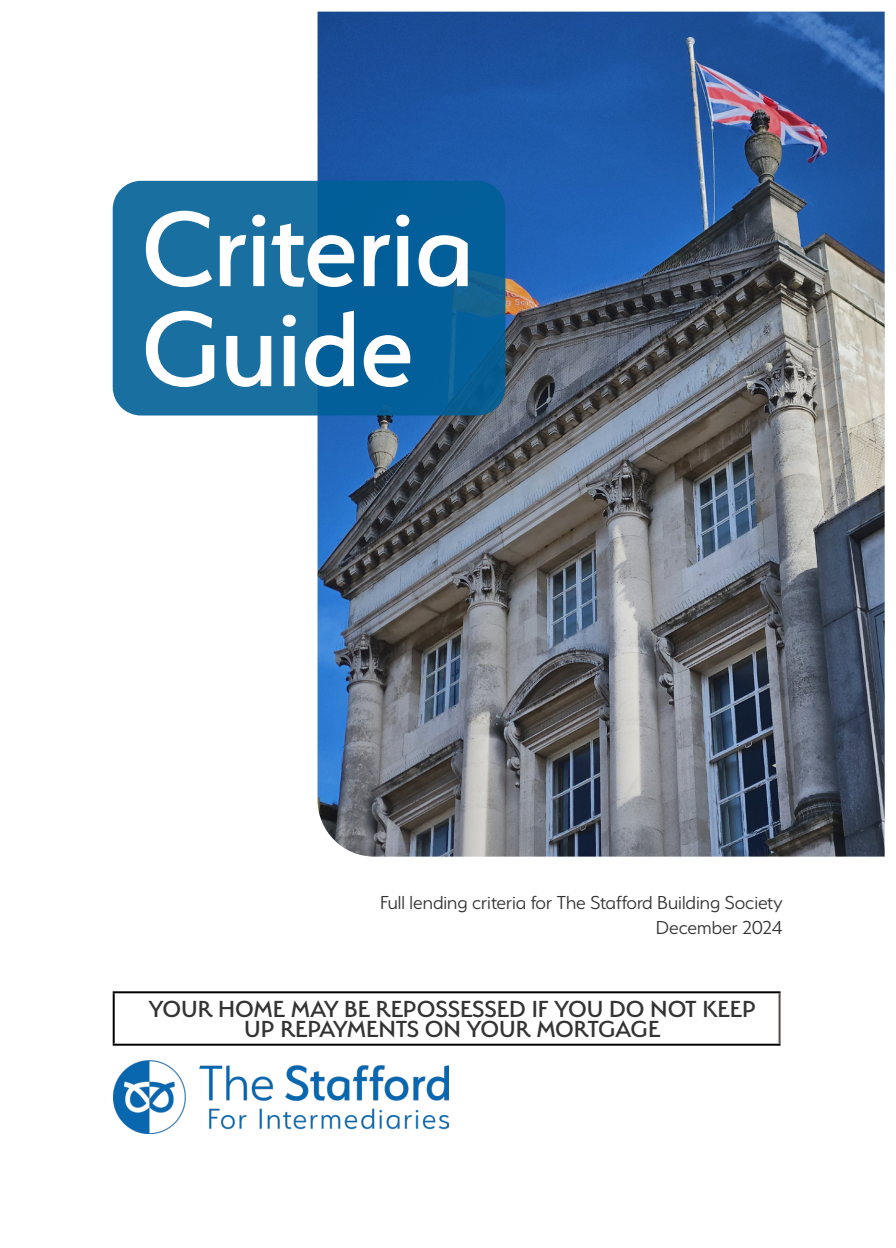
<style>
.page{position:relative;width:896px;height:1248px;background:#fff}
.page>*{position:absolute;margin:0;border:0;box-sizing:border-box;transform-origin:0 0}
.t1{font:500 120px/100px "Serenity";letter-spacing:-.01em;color:#fff}
.t2{font:500 26px/20px "Serenity";color:#323332;text-align:center}
.t3{font:300 21px/24.8px "Serenity";color:#323332;text-align:right}
</style>
<div class="page">
<img style="left:317px;top:12px;width:567px;height:844px">
<hr style="left:113px;top:991px;width:667px;height:2px;background:#000">
<hr style="left:113px;top:993px;width:2px;height:50px;background:#000">
<hr style="left:113px;top:1043px;width:667px;height:2px;background:#000">
<hr style="left:778px;top:993px;width:2px;height:50px;background:#524a47">
<div style="left:113px;top:181px;width:392px;height:234px;background:linear-gradient(to right,#1f73a4,#005b96);border-radius:28px"></div>
<img style="left:113px;top:1060px;width:335px;height:73px">
<h1 class="t1" style="left:141px;top:198px;width:335px">Criteria<br>Guide</h1>
<p class="t3" style="left:380px;top:889px;width:404px">Full lending criteria for The Stafford Building Society<br>December 2024</p>
<p class="t2" style="left:149px;top:998px;width:609px">YOUR HOME MAY BE REPOSSESSED IF YOU DO NOT KEEP<br>UP REPAYMENTS ON YOUR MORTGAGE</p>
</div>
